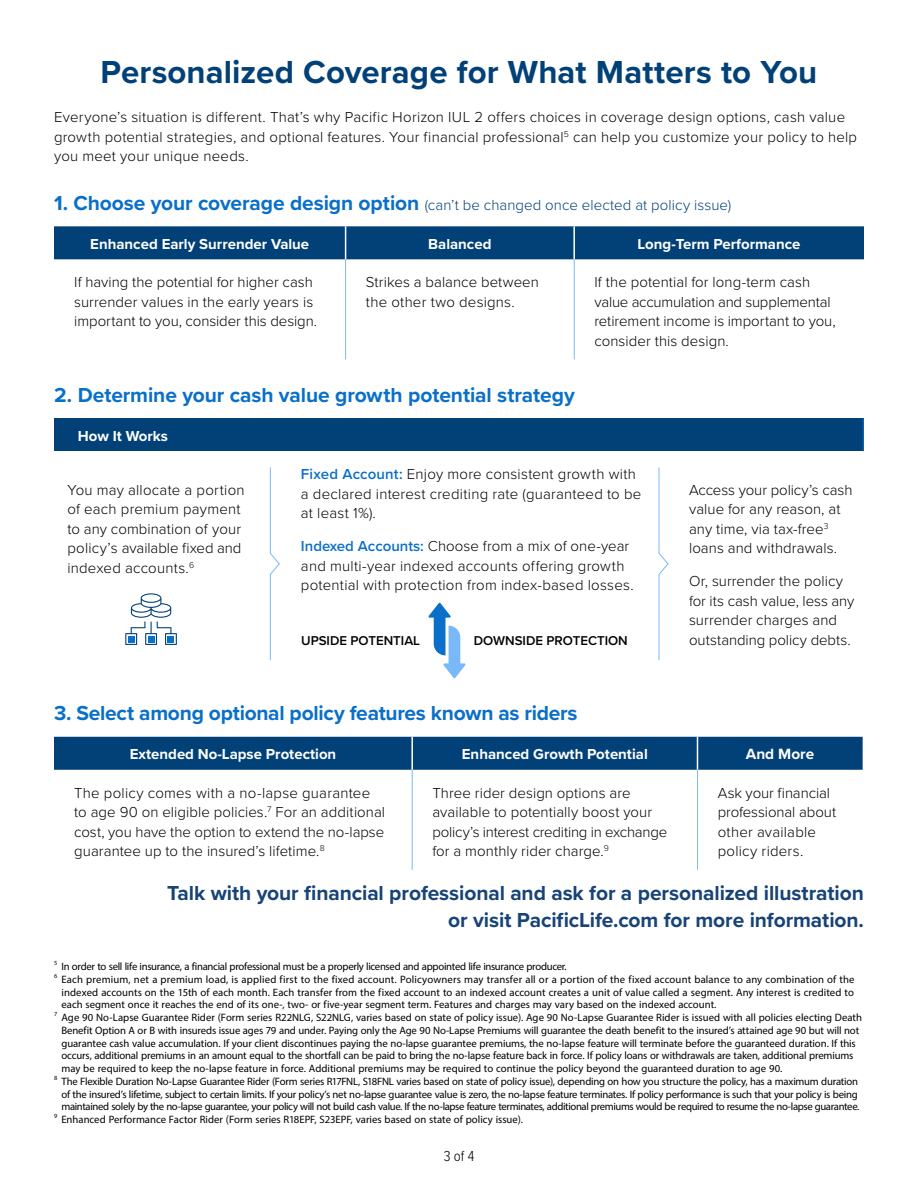
<style>
.page{position:relative;width:918px;height:1188px;background:#fff}
.page>*{position:absolute;margin:0;border:0;box-sizing:border-box;transform-origin:0 0}
.Headline{font:700 33px "Proxima Nova";letter-spacing:.005em;color:#024178}
.Subhead{font:700 21px/27px "Proxima Nova";letter-spacing:-.005em;color:#184377;text-align:right}
.Subhead-2{font:700 21px "Proxima Nova";letter-spacing:-.01em;color:#0a6fc9}
.Tabel_Header{font:700 15.3px "Proxima Nova";color:#fff}
.t1{font:15px/12.8px "Myriad Arabic";letter-spacing:-.01em;color:#000;text-align:justify}
.Copy{font:300 15px/19.5px "Proxima Nova";letter-spacing:.005em;color:#000}
.L2{font:300 15px/19.5px "Proxima Nova";letter-spacing:.005em;color:#000}
.Tabel_Header-2{font:700 15px "Proxima Nova";color:#fff}
.Subhead-3{font:300 15px "Proxima Nova";letter-spacing:.005em;color:#024178}
.t2{font:300 15px "Proxima Nova Cond";color:#000}
.t3{font:600 13.2px "Proxima Nova";color:#000}
.s1{font-weight:700;font-size:21px;color:#0a6fc9}
.s2{font-weight:600;color:#0a6fc9}
</style>
<div class="page">
<div style="left:54px;top:226px;width:810px;height:33px;background:#024178"></div>
<hr style="left:345px;top:226px;width:1px;height:33px;background:#fff">
<hr style="left:573px;top:226px;width:2px;height:33px;background:#fff">
<hr style="left:345px;top:259px;width:1px;height:100px;background:#79b9f9">
<hr style="left:574px;top:259px;width:1px;height:100px;background:#79b9f9">
<svg style="left:428px;top:603px;width:38px;height:75px"></svg>
<svg style="left:658px;top:467px;width:11px;height:194px"></svg>
<div style="left:54px;top:418px;width:809px;height:33px;background:#024178"></div>
<hr style="left:863px;top:418px;width:1px;height:33px;background:#0a6fc9">
<svg style="left:125px;top:593px;width:52px;height:52px"></svg>
<div style="left:128px;top:636px;width:7px;height:7px;background:#0a6fc9"></div>
<div style="left:148px;top:636px;width:7px;height:7px;background:#0a6fc9"></div>
<div style="left:167px;top:636px;width:7px;height:7px;background:#0a6fc9"></div>
<svg style="left:270px;top:467px;width:10px;height:194px"></svg>
<div style="left:54px;top:737px;width:809px;height:33px;background:#024178"></div>
<hr style="left:411px;top:737px;width:2px;height:33px;background:#fff">
<hr style="left:697px;top:737px;width:1px;height:33px;background:#fff">
<hr style="left:412px;top:770px;width:1px;height:100px;background:#79b9f9">
<hr style="left:697px;top:770px;width:1px;height:100px;background:#79b9f9">
<p class="Headline" style="left:101px;top:47px;width:718px">Personalized Coverage for What Matters to You</p>
<p class="Copy" style="left:54px;top:106px;width:805px">Everyone’s situation is different. That’s why Pacific Horizon IUL 2 offers choices in coverage design options, cash value growth potential strategies, and optional features. Your financial professional<sup>5</sup> can help you customize your policy to help you meet your unique needs.</p>
<p class="Subhead-3" style="left:54px;top:194px;width:679px"><span class="s1">1. Choose your coverage design option</span> (can’t be changed once elected at policy issue)</p>
<p class="Tabel_Header-2" style="left:90px;top:233px;width:220px">Enhanced Early Surrender Value</p>
<p class="Tabel_Header-2" style="left:428px;top:233px;width:65px">Balanced</p>
<p class="Tabel_Header-2" style="left:638px;top:233px;width:164px">Long-Term Performance</p>
<p class="L2" style="left:74px;top:272px;width:244px">If having the potential for higher cash surrender values in the early years is important to you, consider this design.</p>
<p class="L2" style="left:366px;top:272px;width:175px">Strikes a balance between the other two designs.</p>
<p class="Copy" style="left:594px;top:272px;width:243px">If the potential for long-term cash value accumulation and supplemental retirement income is important to you, consider this design.</p>
<p class="Subhead-2" style="left:54px;top:379px;width:522px">2. Determine your cash value growth potential strategy</p>
<p class="Tabel_Header-2" style="left:78px;top:424px;width:92px">How It Works</p>
<p class="Copy" style="left:301px;top:464px;width:342px"><span class="s2">Fixed Account:</span> Enjoy more consistent growth with a declared interest crediting rate (guaranteed to be at least 1%).</p>
<p class="Copy" style="left:301px;top:536px;width:334px"><span class="s2">Indexed Accounts:</span> Choose from a mix of one-year and multi-year indexed accounts offering growth potential with protection from index-based losses.</p>
<p class="Copy" style="left:67px;top:479px;width:179px">You may allocate a portion of each premium payment to any combination of your policy’s available fixed and indexed accounts.<sup>6</sup></p>
<p class="Copy" style="left:689px;top:479px;width:165px">Access your policy’s cash value for any reason, at any time, via tax-free<sup>3 </sup>loans and withdrawals.</p>
<p class="Copy" style="left:689px;top:571px;width:167px">Or, surrender the policy for its cash value, less any surrender charges and outstanding policy debts.</p>
<p class="t3" style="left:301px;top:631px;width:120px">UPSIDE POTENTIAL</p>
<p class="t3" style="left:474px;top:631px;width:155px">DOWNSIDE PROTECTION</p>
<p class="Subhead-2" style="left:54px;top:698px;width:525px">3. Select among optional policy features known as riders</p>
<p class="Tabel_Header-2" style="left:130px;top:743px;width:208px">Extended No-Lapse Protection</p>
<p class="Tabel_Header-2" style="left:462px;top:743px;width:187px">Enhanced Growth Potential</p>
<p class="Tabel_Header" style="left:746px;top:743px;width:70px">And More</p>
<p class="Copy" style="left:74px;top:782px;width:312px">The policy comes with a no-lapse guarantee to age 90 on eligible policies.<sup>7</sup> For an additional cost, you have the option to extend the no-lapse guarantee up to the insured’s lifetime.<sup>8</sup></p>
<p class="Copy" style="left:432px;top:782px;width:236px">Three rider design options are available to potentially boost your policy’s interest crediting in exchange for a monthly rider charge.<sup>9</sup></p>
<p class="Copy" style="left:718px;top:782px;width:120px">Ask your financial professional about other available policy riders.</p>
<p class="Subhead" style="left:167px;top:879px;width:698px">Talk with your financial professional and ask for a personalized illustration or visit PacificLife.com for more information.</p>
<p class="t1" style="left:54px;top:960px;width:514px"><sup>5</sup> In order to sell life insurance, a financial professional must be a properly licensed and appointed life insurance producer.</p>
<p class="t1" style="left:62px;top:973px;width:795px;text-indent:-8px"><sup>6</sup> Each premium, net a premium load, is applied first to the fixed account. Policyowners may transfer all or a portion of the fixed account balance to any combination of the indexed accounts on the 15th of each month. Each transfer from the fixed account to an indexed account creates a unit of value called a segment. Any interest is credited to each segment once it reaches the end of its one-, two- or five-year segment term. Features and charges may vary based on the indexed account.</p>
<p class="t1" style="left:62px;top:1011px;width:802px;text-align:left;text-indent:-8px"><sup>7</sup> Age 90 No-Lapse Guarantee Rider (Form series R22NLG, S22NLG, varies based on state of policy issue). Age 90 No-Lapse Guarantee Rider is issued with all policies electing Death Benefit Option A or B with insureds issue ages 79 and under. Paying only the Age 90 No-Lapse Premiums will guarantee the death benefit to the insured’s attained age 90 but will not guarantee cash value accumulation. If your client discontinues paying the no-lapse guarantee premiums, the no-lapse feature will terminate before the guaranteed duration. If this occurs, additional premiums in an amount equal to the shortfall can be paid to bring the no-lapse feature back in force. If policy loans or withdrawals are taken, additional premiums may be required to keep the no-lapse feature in force. Additional premiums may be required to continue the policy beyond the guaranteed duration to age 90.</p>
<p class="t1" style="left:54px;top:1075px;width:807px;text-align:center"><sup>8</sup> The Flexible Duration No-Lapse Guarantee Rider (Form series R17FNL, S18FNL varies based on state of policy issue), depending on how you structure the policy, has a maximum duration of the insured’s lifetime, subject to certain limits. If your policy’s net no-lapse guarantee value is zero, the no-lapse feature terminates. If policy performance is such that your policy is being maintained solely by the no-lapse guarantee, your policy will not build cash value. If the no-lapse feature terminates, additional premiums would be required to resume the no-lapse guarantee.</p>
<p class="t1" style="left:54px;top:1113px;width:470px"><sup>9</sup> Enhanced Performance Factor Rider (Form series R18EPF, S23EPF, varies based on state of policy issue).</p>
<p class="t2" style="left:444px;top:1145px;width:32px">3 of 4</p>
</div>
